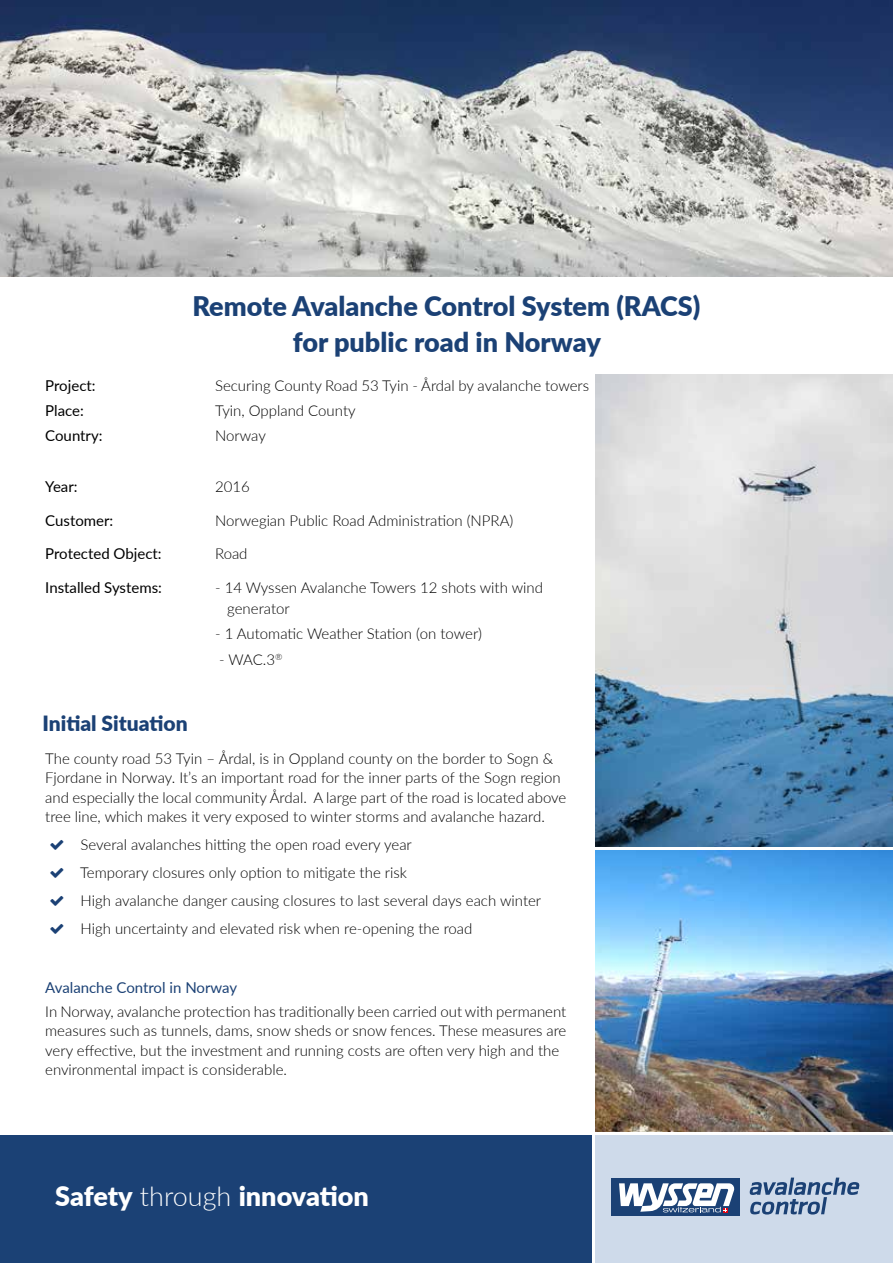
<style>
.page{position:relative;width:893px;height:1263px;background:#fff}
.page>*{position:absolute;margin:0;border:0;box-sizing:border-box;transform-origin:0 0}
.t1{font:900 27px/36px "Lato";color:#1b4175;text-align:center}
.t2{font:900 27px "Lato";letter-spacing:-.005em;color:#fff}
.t3{font:900 21px "Lato";color:#1b4175}
.t4{font:300 15px/19.5px "Lato";color:#000}
.t5{font:15px/25.2px "Lato";color:#000}
.t6{font:15px "Lato";color:#1b4175}
.s1{font-weight:300}
</style>
<div class="page">
<div style="left:0;top:1135px;width:591px;height:128px;background:#1b4175"></div>
<div style="left:595px;top:1135px;width:298px;height:128px;background:#cedaea"></div>
<div style="left:612px;top:1178px;width:128px;height:37px;background:#1b4175"></div>
<svg style="left:750px;top:1177px;width:109px;height:37px"></svg>
<svg style="left:619px;top:1183px;width:116px;height:29px"></svg>
<img style="left:0;top:0;width:893px;height:276px">
<img style="left:595px;top:374px;width:298px;height:473px">
<img style="left:595px;top:851px;width:298px;height:280px">
<p class="t5" style="left:45px;top:372px;width:59px">Project:<br>Place:<br>Country:</p>
<p class="t5" style="left:45px;top:473px;width:34px">Year:</p>
<p class="t5" style="left:45px;top:507px;width:70px">Customer:</p>
<p class="t5" style="left:45px;top:541px;width:118px">Protected Object:</p>
<p class="t5" style="left:45px;top:574px;width:118px">Installed Systems:</p>
<h1 class="t1" style="left:192px;top:287px;width:510px">Remote Avalanche Control System (RACS) for public road in Norway</h1>
<p class="t4" style="left:215px;top:372px;width:376px;line-height:25.2px">Securing County Road 53 Tyin - Årdal by avalanche towers<br>Tyin, Oppland County<br>Norway</p>
<p class="t4" style="left:215px;top:476px;width:36px">2016</p>
<p class="t4" style="left:215px;top:510px;width:300px">Norwegian Public Road Administration (NPRA)</p>
<p class="t4" style="left:215px;top:544px;width:34px">Road</p>
<p class="t4" style="left:227px;top:577px;width:317px;line-height:21px;text-indent:-12px">- 14 Wyssen Avalanche Towers 12 shots with wind generator</p>
<p class="t4" style="left:215px;top:624px;width:268px">- 1 Automatic Weather Station (on tower)</p>
<p class="t4" style="left:219px;top:649px;width:65px">- WAC.3<sup>®</sup></p>
<h2 class="t3" style="left:42px;top:708px;width:147px">Initial Situation</h2>
<p class="t4" style="left:45px;top:748px;width:523px">The county road 53 Tyin – Årdal, is in Oppland county on the border to Sogn &amp; Fjordane in Norway. It’s an important road for the inner parts of the Sogn region and especially the local community Årdal. A large part of the road is located above tree line, which makes it very exposed to winter storms and avalanche hazard.</p>
<p class="t4" style="left:80px;top:830px;width:463px;line-height:28px">Several avalanches hitting the open road every year<br>Temporary closures only option to mitigate the risk<br>High avalanche danger causing closures to last several days each winter High uncertainty and elevated risk when re-opening the road</p>
<p class="t6" style="left:45px;top:977px;width:193px">Avalanche Control in Norway</p>
<p class="t4" style="left:45px;top:1001px;width:523px">In Norway, avalanche protection has traditionally been carried out with permanent measures such as tunnels, dams, snow sheds or snow fences. These measures are very effective, but the investment and running costs are often very high and the environmental impact is considerable.</p>
<h1 class="t2" style="left:55px;top:1175px;width:315px">Safety <span class="s1">through</span> innovation</h1>
</div>
